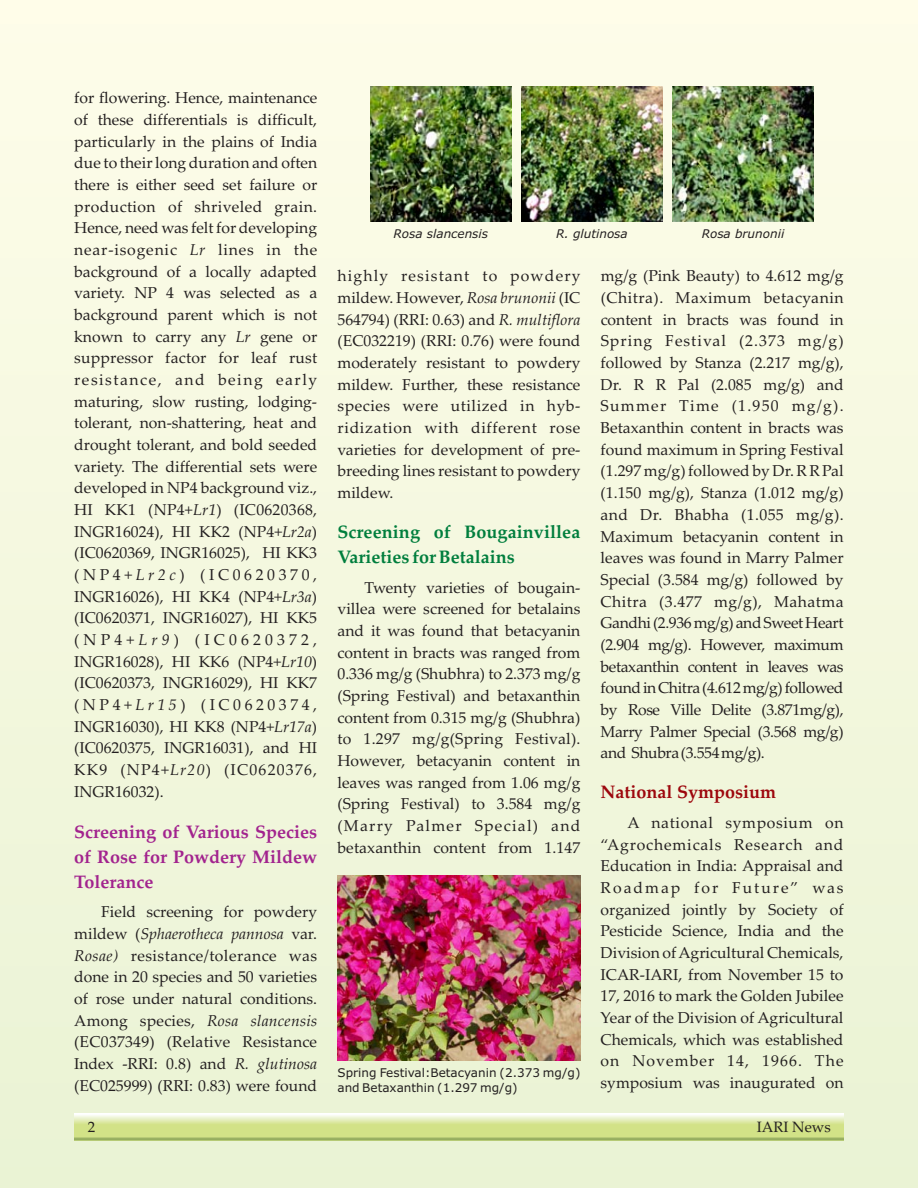
<style>
.page{position:relative;width:918px;height:1188px;background:#f4f8df}
.page>*{position:absolute;margin:0;border:0;box-sizing:border-box;transform-origin:0 0}
.t1{font:700 18px/24.8px "Palatino Linotype";color:#a2238e;text-align:justify}
.t2{font:700 18px/24.8px "Palatino Linotype";color:#007e3d}
.t3{font:700 18px "Palatino Linotype";color:#9d070d}
.t4{font:15.75px/21.6px "Palatino Linotype";color:#231f20;text-align:justify}
.t5{font:15px "Palatino Linotype";color:#231f20}
.t6{font:12px/14.5px "Verdana";color:#231f20}
.t7{font:italic 12px "Verdana";color:#231f20}
.s1{font-style:italic}
</style>
<div class="page">
<svg style="left:74px;top:1114px;width:770px;height:27px;background:#d4e29b"></svg>
<img style="left:370px;top:87px;width:141px;height:134px">
<img style="left:522px;top:87px;width:140px;height:134px">
<img style="left:673px;top:87px;width:140px;height:134px">
<img style="left:338px;top:875px;width:243px;height:186px">
<p class="t4" style="left:74px;top:89px;width:245px">for flowering. Hence, maintenance of these differentials is difficult, particularly in the plains of India due to their long duration and often there is either seed set failure or production of shriveled grain.<br>Hence, need was felt for developing near-isogenic <span class="s1">Lr</span> lines in the background of a locally adapted variety. NP 4 was selected as a background parent which is not known to carry any <span class="s1">Lr</span> gene or suppressor factor for leaf rust resistance, and being early maturing, slow rusting, lodging&shy;tolerant, non-shattering, heat and drought tolerant, and bold seeded variety. The differential sets were developed in NP4 background viz., HI KK1 (NP4+<span class="s1">Lr1</span>) (IC0620368, INGR16024), HI KK2 (NP4+<span class="s1">Lr2a</span>) (IC0620369, INGR16025), HI KK3 (NP4+<span class="s1">Lr2c</span>) (IC0620370, INGR16026), HI KK4 (NP4+<span class="s1">Lr3a</span>) (IC0620371, INGR16027), HI KK5 (NP4+<span class="s1">Lr9</span>) (IC0620372, INGR16028), HI KK6 (NP4+<span class="s1">Lr10</span>) (IC0620373, INGR16029), HI KK7 (NP4+<span class="s1">Lr15</span>) (IC0620374, INGR16030), HI KK8 (NP4+<span class="s1">Lr17a</span>) (IC0620375, INGR16031), and HI KK9 (NP4+<span class="s1">Lr20</span>) (IC0620376, INGR16032).</p>
<p class="t1" style="left:74px;top:822px;width:245px">Screening of Various Species of Rose for Powdery Mildew Tolerance</p>
<p class="t4" style="left:74px;top:903px;width:245px;text-indent:27px">Field screening for powdery mildew (<span class="s1">Sphaerotheca pannosa</span> var.<br><span class="s1">Rosae)</span> resistance/tolerance was done in 20 species and 50 varieties of rose under natural conditions.<br>Among species, <span class="s1">Rosa slancensis </span>(EC037349) (Relative Resistance Index -RRI: 0.8) and <span class="s1">R. glutinosa </span>(EC025999) (RRI: 0.83) were found</p>
<p class="t7" style="left:394px;top:228px;width:96px">Rosa slancensis</p>
<p class="t7" style="left:556px;top:228px;width:73px">R. glutinosa</p>
<p class="t7" style="left:702px;top:228px;width:84px">Rosa brunonii</p>
<p class="t4" style="left:337px;top:267px;width:245px">highly resistant to powdery mildew. However, <span class="s1">Rosa brunonii</span> (IC 564794) (RRI: 0.63) and <span class="s1">R. multiflora </span>(EC032219) (RRI: 0.76) were found moderately resistant to powdery mildew. Further, these resistance species were utilized in hyb&shy;ridization with different rose varieties for development of pre&shy;breeding lines resistant to powdery mildew.</p>
<p class="t2" style="left:337px;top:522px;width:244px">Screening of Bougainvillea<br>Varieties for Betalains</p>
<p class="t4" style="left:337px;top:578px;width:245px;text-indent:27px">Twenty varieties of bougain&shy;villea were screened for betalains and it was found that betacyanin content in bracts was ranged from 0.336 mg/g (Shubhra) to 2.373 mg/g (Spring Festival) and betaxanthin content from 0.315 mg/g (Shubhra) to 1.297 mg/g(Spring Festival).<br>However, betacyanin content in leaves was ranged from 1.06 mg/g (Spring Festival) to 3.584 mg/g (Marry Palmer Special) and betaxanthin content from 1.147</p>
<p class="t6" style="left:338px;top:1067px;width:244px">Spring Festival:Betacyanin (2.373 mg/g) and Betaxanthin (1.297 mg/g)</p>
<p class="t4" style="left:601px;top:267px;width:245px">mg/g (Pink Beauty) to 4.612 mg/g (Chitra). Maximum betacyanin content in bracts was found in Spring Festival (2.373 mg/g) followed by Stanza (2.217 mg/g), Dr. R R Pal (2.085 mg/g) and Summer Time (1.950 mg/g).<br>Betaxanthin content in bracts was found maximum in Spring Festival (1.297 mg/g) followed by Dr. RRPal (1.150 mg/g), Stanza (1.012 mg/g) and Dr. Bhabha (1.055 mg/g).<br>Maximum betacyanin content in leaves was found in Marry Palmer Special (3.584 mg/g) followed by Chitra (3.477 mg/g), Mahatma Gandhi(2.936mg/g)andSweetHeart (2.904 mg/g). However, maximum betaxanthin content in leaves was foundinChitra(4.612mg/g)followed by Rose Ville Delite (3.871mg/g), Marry Palmer Special (3.568 mg/g) and Shubra(3.554mg/g).</p>
<p class="t3" style="left:601px;top:785px;width:177px">National Symposium</p>
<p class="t4" style="left:601px;top:814px;width:245px;text-indent:27px">A national symposium on “Agrochemicals Research and Education in India: Appraisal and Roadmap for Future” was organized jointly by Society of Pesticide Science, India and the Division of Agricultural Chemicals, ICAR-IARI, from November 15 to 17, 2016 to mark the Golden Jubilee Year of the Division of Agricultural Chemicals, which was established on November 14, 1966. The symposium was inaugurated on</p>
<p class="t5" style="left:88px;top:1121px;width:9px">2</p>
<p class="t5" style="left:757px;top:1121px;width:76px">IARI News</p>
</div>
